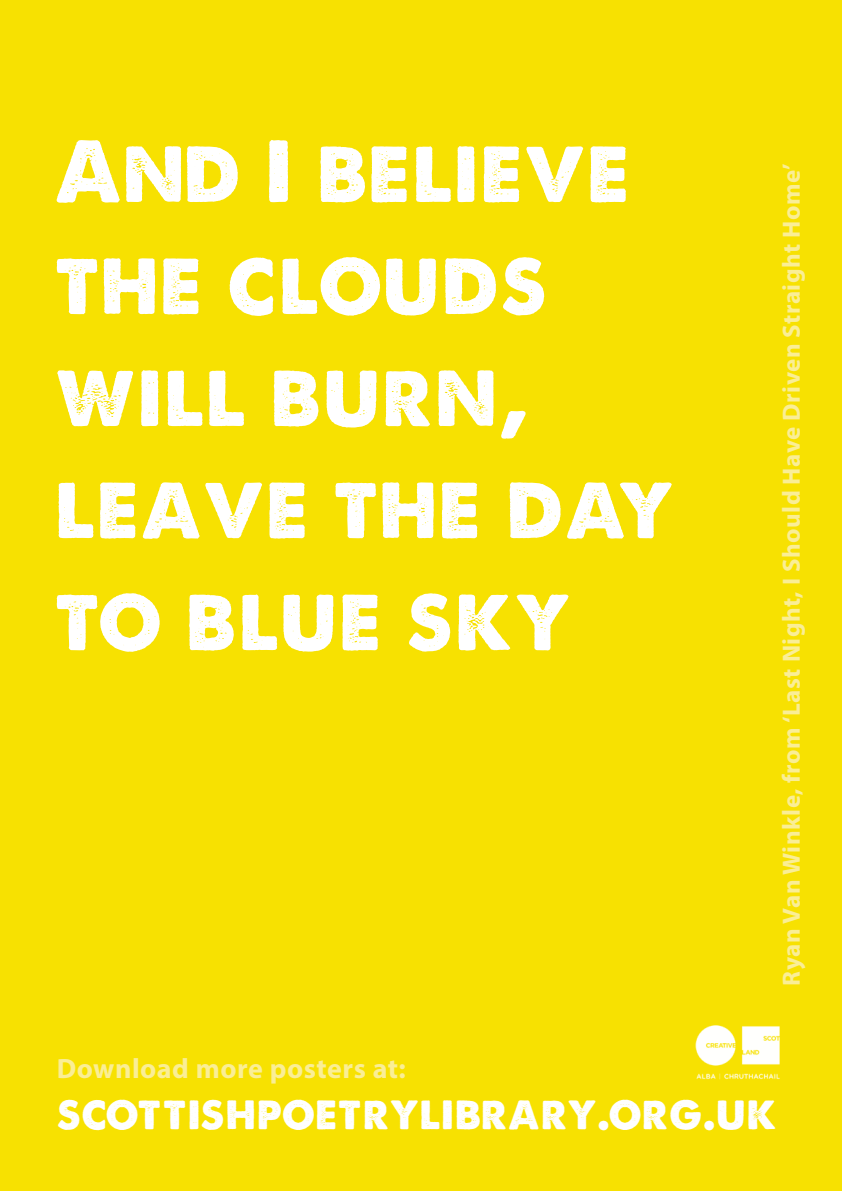
<style>
.page{position:relative;width:842px;height:1191px;background:#f7e101}
.page>*{position:absolute;margin:0;border:0;box-sizing:border-box;transform-origin:0 0}
.t1{font:83px/112px "A Loveof Thunder";letter-spacing:.02em;color:#fff}
.t2{font:43px "A Loveof Thunder";letter-spacing:.02em;color:#fff}
.t3{font:700 28px "Myriad Pro";letter-spacing:.02em;color:#faee96}
.t4{font:700 25px "Myriad Pro";letter-spacing:.02em;color:#faee96}
</style>
<div class="page">
<img style="left:695px;top:1025px;width:85px;height:55px">
<p class="t1" style="left:55px;top:115px;width:576px">And I believe the clouds</p>
<p class="t1" style="left:55px;top:339px;width:474px">will burn,</p>
<p class="t1" style="left:55px;top:451px;width:620px">leave the day to blue sky</p>
<p class="t4" style="left:775px;top:985px;width:823px;rotate:-90deg">Ryan Van Winkle, from ‘Last Night, I Should Have Driven Straight Home’</p>
<p class="t3" style="left:57px;top:1050px;width:351px">Download more posters at:</p>
<p class="t2" style="left:57px;top:1086px;width:722px">scottishpoetrylibrary.org.uk</p>
</div>
